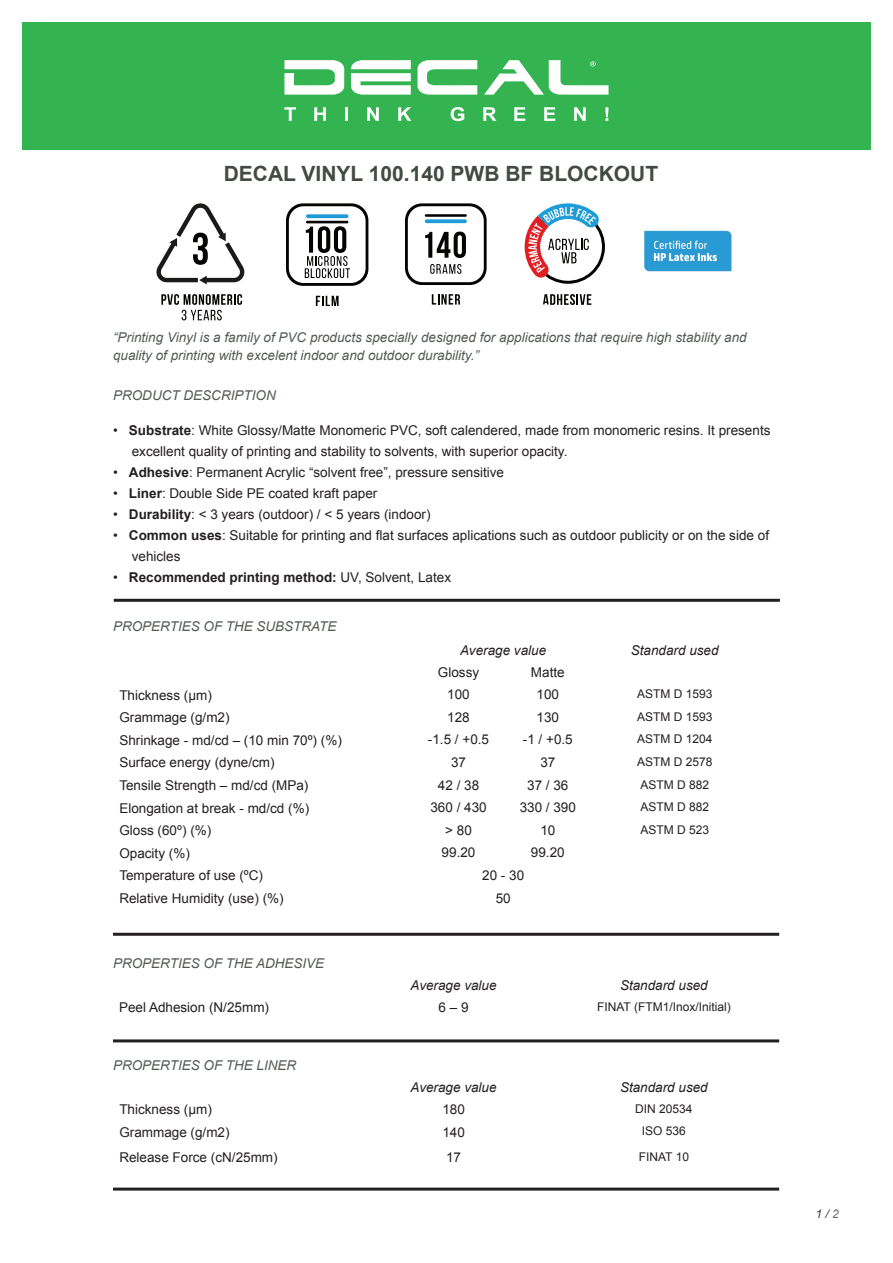
<style>
.page{position:relative;width:893px;height:1263px;background:#fff}
.page>*{position:absolute;margin:0;border:0;box-sizing:border-box;transform-origin:0 0}
.t1{font:700 21px "Arial";color:#424a43}
.t2{font:13.5px/21px "Arial";color:#231f20}
.t3{font:italic 13.5px/18px "Arial";color:#535a54}
.t4{font:italic 13.5px "Arial";color:#231f20}
.t5{font:700 13.5px "Arial";color:#231f20}
.t6{font:12px "Arial";color:#231f20}
.t7{font:italic 12px "Arial";color:#3e3e3f}
.s1{font-weight:700}
.s2{font-weight:400}
.s3{color:#6c6d70}
</style>
<div class="page">
<hr style="left:113px;top:933px;width:666px;height:3px;background:#231f20">
<hr style="left:113px;top:1039px;width:666px;height:3px;background:#231f20">
<hr style="left:113px;top:1187px;width:666px;height:3px;background:#231f20">
<div style="left:22px;top:23px;width:849px;height:127px;background:#33b450"></div>
<svg style="left:284px;top:60px;width:60px;height:35px"></svg>
<svg style="left:351px;top:60px;width:60px;height:35px"></svg>
<svg style="left:418px;top:60px;width:59px;height:35px"></svg>
<svg style="left:484px;top:60px;width:124px;height:35px"></svg>
<svg style="left:284px;top:107px;width:12px;height:14px"></svg>
<svg style="left:314px;top:107px;width:12px;height:14px"></svg>
<hr style="left:345px;top:107px;width:3px;height:14px;background:#fff">
<svg style="left:367px;top:107px;width:12px;height:14px"></svg>
<svg style="left:398px;top:107px;width:13px;height:14px"></svg>
<svg style="left:451px;top:107px;width:13px;height:14px"></svg>
<svg style="left:483px;top:107px;width:13px;height:14px"></svg>
<svg style="left:514px;top:107px;width:11px;height:14px"></svg>
<svg style="left:544px;top:107px;width:11px;height:14px"></svg>
<svg style="left:574px;top:107px;width:12px;height:14px"></svg>
<svg style="left:605px;top:107px;width:3px;height:14px"></svg>
<hr style="left:114px;top:599px;width:666px;height:3px;background:#231f20">
<svg style="left:432px;top:294px;width:28px;height:11px"></svg>
<svg style="left:405px;top:203px;width:82px;height:82px"></svg>
<svg style="left:161px;top:294px;width:81px;height:26px"></svg>
<svg style="left:156px;top:203px;width:89px;height:81px"></svg>
<svg style="left:543px;top:294px;width:48px;height:10px"></svg>
<svg style="left:525px;top:203px;width:80px;height:81px"></svg>
<svg style="left:316px;top:296px;width:23px;height:10px"></svg>
<svg style="left:286px;top:203px;width:82px;height:83px"></svg>
<img style="left:644px;top:230px;width:88px;height:42px">
<h1 class="t1" style="left:224px;top:159px;width:436px">DECAL VINYL 100.140 PWB BF BLOCKOUT</h1>
<p class="t3" style="left:113px;top:328px;width:635px">“Printing Vinyl is a family of PVC products specially designed for applications that require high stability and quality of printing with excelent indoor and outdoor durability.”</p>
<p class="t3" style="left:113px;top:387px;width:164px">PRODUCT DESCRIPTION</p>
<p class="t2" style="left:132px;top:420px;width:640px;text-indent:-19px">• <span class="s1">Substrate</span>: White Glossy/Matte Monomeric PVC, soft calendered, made from monomeric resins. It presents excellent quality of printing and stability to solvents, with superior opacity.</p>
<p class="t2" style="left:113px;top:462px;width:393px">• <span class="s1">Adhesive</span>: Permanent Acrylic “solvent free”, pressure sensitive</p>
<p class="t2" style="left:113px;top:483px;width:266px">• <span class="s1">Liner</span>: Double Side PE coated kraft paper</p>
<p class="t2" style="left:113px;top:504px;width:319px">• <span class="s1">Durability</span>: &lt; 3 years (outdoor) / &lt; 5 years (indoor)</p>
<p class="t2" style="left:132px;top:525px;width:639px;text-indent:-19px">• <span class="s1">Common uses</span>: Suitable for printing and flat surfaces aplications such as outdoor publicity or on the side of vehicles</p>
<p class="t5" style="left:113px;top:568px;width:340px"><span class="s2">•</span> Recommended printing method: <span class="s2">UV, Solvent, Latex</span></p>
<p class="t3" style="left:113px;top:617px;width:225px">PROPERTIES OF THE SUBSTRATE</p>
<p class="t4" style="left:460px;top:641px;width:88px">Average value</p>
<p class="t4" style="left:631px;top:641px;width:89px">Standard used</p>
<p class="t2" style="left:438px;top:662px;width:43px">Glossy</p>
<p class="t2" style="left:531px;top:662px;width:35px">Matte</p>
<p class="t2" style="left:119px;top:685px;width:94px">Thickness (µm)</p>
<p class="t2" style="left:447px;top:684px;width:24px">100</p>
<p class="t2" style="left:537px;top:684px;width:24px">100</p>
<p class="t6" style="left:637px;top:686px;width:77px">ASTM D 1593</p>
<p class="t2" style="left:119px;top:707px;width:112px">Grammage (g/m2)</p>
<p class="t2" style="left:447px;top:707px;width:24px">128</p>
<p class="t2" style="left:537px;top:707px;width:24px">130</p>
<p class="t6" style="left:637px;top:709px;width:77px">ASTM D 1593</p>
<p class="t2" style="left:119px;top:730px;width:224px">Shrinkage - md/cd – (10 min 70º) (%)</p>
<p class="t2" style="left:428px;top:729px;width:63px">-1.5 / +0.5</p>
<p class="t2" style="left:523px;top:729px;width:51px">-1 / +0.5</p>
<p class="t6" style="left:637px;top:731px;width:77px">ASTM D 1204</p>
<p class="t2" style="left:119px;top:752px;width:157px">Surface energy (dyne/cm)</p>
<p class="t2" style="left:451px;top:752px;width:17px">37</p>
<p class="t2" style="left:540px;top:752px;width:17px">37</p>
<p class="t6" style="left:637px;top:754px;width:77px">ASTM D 2578</p>
<p class="t2" style="left:119px;top:775px;width:191px">Tensile Strength – md/cd (MPa)</p>
<p class="t2" style="left:438px;top:774px;width:43px">42 / 38</p>
<p class="t2" style="left:527px;top:774px;width:43px">37 / 36</p>
<p class="t6" style="left:640px;top:776px;width:70px">ASTM D 882</p>
<p class="t2" style="left:119px;top:797px;width:191px">Elongation at break - md/cd (%)</p>
<p class="t2" style="left:430px;top:797px;width:58px">360 / 430</p>
<p class="t2" style="left:520px;top:797px;width:58px">330 / 390</p>
<p class="t6" style="left:640px;top:799px;width:70px">ASTM D 882</p>
<p class="t2" style="left:119px;top:820px;width:93px">Gloss (60º) (%)</p>
<p class="t2" style="left:445px;top:820px;width:28px">&gt; 80</p>
<p class="t2" style="left:540px;top:820px;width:17px">10</p>
<p class="t6" style="left:640px;top:822px;width:70px">ASTM D 523</p>
<p class="t2" style="left:119px;top:843px;width:72px">Opacity (%)</p>
<p class="t2" style="left:442px;top:842px;width:35px">99.20</p>
<p class="t2" style="left:531px;top:842px;width:35px">99.20</p>
<p class="t2" style="left:119px;top:865px;width:145px">Temperature of use (ºC)</p>
<p class="t2" style="left:482px;top:865px;width:44px">20 - 30</p>
<p class="t2" style="left:119px;top:888px;width:166px">Relative Humidity (use) (%)</p>
<p class="t2" style="left:496px;top:887px;width:17px">50</p>
<p class="t3" style="left:113px;top:955px;width:213px">PROPERTIES OF THE ADHESIVE</p>
<p class="t4" style="left:411px;top:976px;width:88px">Average value</p>
<p class="t4" style="left:620px;top:976px;width:89px">Standard used</p>
<p class="t2" style="left:119px;top:997px;width:152px">Peel Adhesion (N/25mm)</p>
<p class="t2" style="left:439px;top:997px;width:32px">6 – 9</p>
<p class="t6" style="left:597px;top:999px;width:135px">FINAT (FTM1/Inox/Initial)</p>
<p class="t3" style="left:113px;top:1057px;width:185px">PROPERTIES OF THE LINER</p>
<p class="t4" style="left:411px;top:1079px;width:88px">Average value</p>
<p class="t4" style="left:620px;top:1079px;width:89px">Standard used</p>
<p class="t2" style="left:119px;top:1099px;width:94px">Thickness (µm)</p>
<p class="t2" style="left:442px;top:1099px;width:24px">180</p>
<p class="t6" style="left:635px;top:1101px;width:59px">DIN 20534</p>
<p class="t2" style="left:119px;top:1122px;width:112px">Grammage (g/m2)</p>
<p class="t2" style="left:442px;top:1121px;width:24px">140</p>
<p class="t6" style="left:642px;top:1123px;width:46px">ISO 536</p>
<p class="t2" style="left:119px;top:1147px;width:160px">Release Force (cN/25mm)</p>
<p class="t2" style="left:446px;top:1147px;width:17px">17</p>
<p class="t6" style="left:639px;top:1149px;width:52px">FINAT 10</p>
<p class="t7" style="left:816px;top:1206px;width:25px">1 / <span class="s3">2</span></p>
</div>
